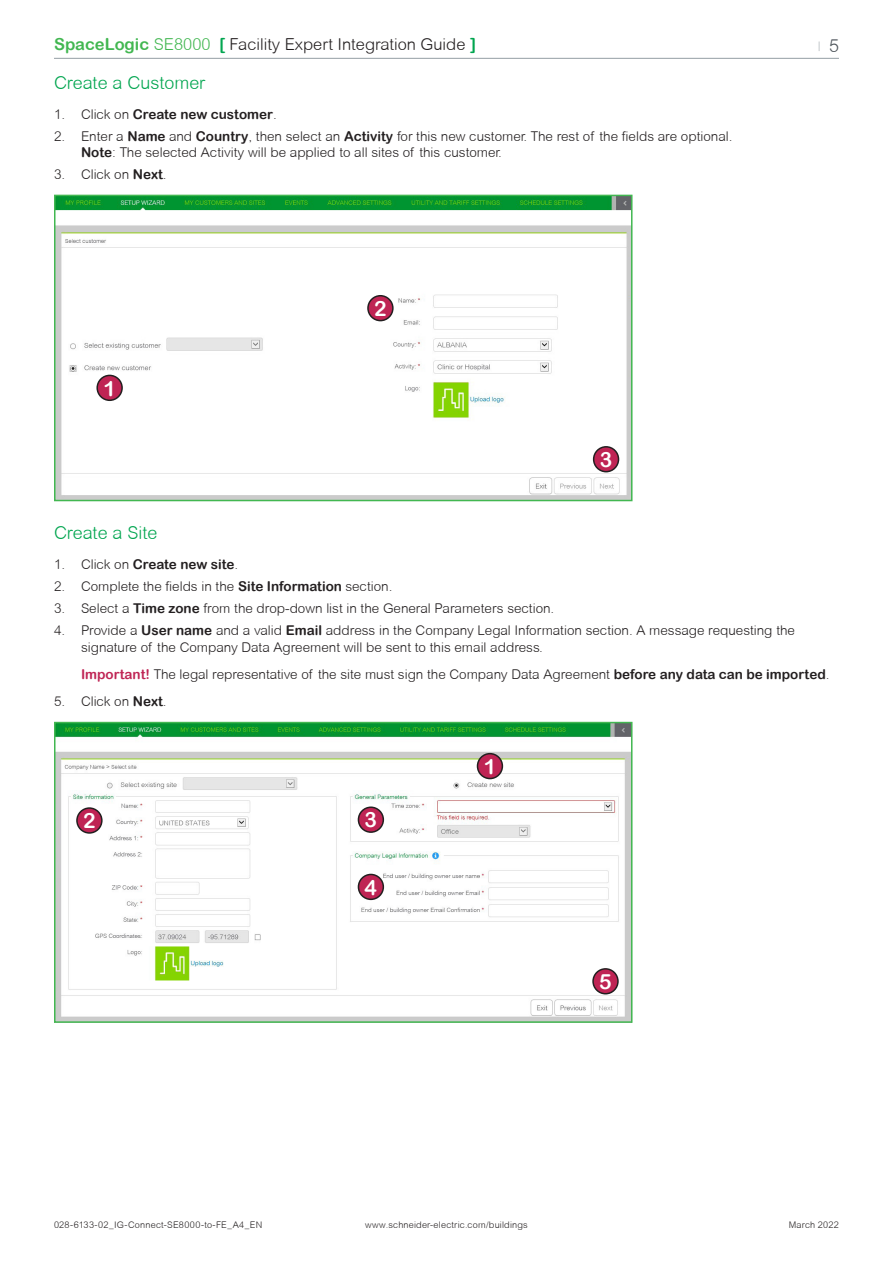
<style>
.page{position:relative;width:893px;height:1263px;background:#fff}
.page>*{position:absolute;margin:0;border:0;box-sizing:border-box;transform-origin:0 0}
.Bubble_Number_White{font:21px "Arial Rounded MT Bold";color:#fff}
.Heading_2{font:300 18px "Arial Rounded MT";color:#00a54f}
.t1{font:300 16.5px "Arial Rounded MT";color:#231f20}
.Indent_1{font:300 13.5px/16.5px "Arial Rounded MT";color:#231f20}
.t2{font:13.5px "Arial Rounded MT Bold";color:#231f20}
.t3{font:300 10.5px "Arial Rounded MT";color:#959ea4}
.t4{font:300 9.15px "Arial Rounded MT";letter-spacing:.02em;color:#231f20}
.s1{font-family:"Arial Rounded MT Bold";font-weight:400;color:#42b751}
.s2{color:#42b751}
.s3{font-family:"Arial Rounded MT Bold";font-weight:400;color:#00a54f}
.s4{font-size:18px;color:#4d545a}
.s5{font-family:"Arial Rounded MT";font-weight:300}
.s6{font-family:"Arial Rounded MT Bold";font-weight:400}
.s7{font-family:"Arial Rounded MT Bold";font-weight:400;color:#bf2454}
</style>
<div class="page">
<hr style="left:54px;top:58px;width:785px;height:1px;background:#959ea4">
<img style="left:57px;top:198px;width:572px;height:300px">
<div style="left:54px;top:195px;width:578px;height:306px;border:2px solid #42b751"></div>
<div style="left:368px;top:296px;width:25px;height:25px;background:#bf2454;border-radius:50%"></div>
<div style="left:367px;top:295px;width:27px;height:26px;border:2px solid #231f20;border-radius:50%"></div>
<div style="left:97px;top:375px;width:25px;height:25px;background:#bf2454;border-radius:50%"></div>
<div style="left:96px;top:375px;width:27px;height:26px;border:2px solid #231f20;border-radius:50%"></div>
<div style="left:594px;top:447px;width:24px;height:25px;background:#bf2454;border-radius:50%"></div>
<div style="left:593px;top:446px;width:26px;height:26px;border:2px solid #231f20;border-radius:50%"></div>
<img style="left:57px;top:725px;width:572px;height:295px">
<div style="left:54px;top:722px;width:578px;height:301px;border:2px solid #42b751"></div>
<div style="left:77px;top:808px;width:25px;height:25px;background:#bf2454;border-radius:50%"></div>
<div style="left:76px;top:807px;width:27px;height:27px;border:2px solid #231f20;border-radius:50%"></div>
<div style="left:477px;top:754px;width:25px;height:24px;background:#bf2454;border-radius:50%"></div>
<div style="left:477px;top:753px;width:26px;height:26px;border:2px solid #231f20;border-radius:50%"></div>
<div style="left:358px;top:807px;width:25px;height:25px;background:#bf2454;border-radius:50%"></div>
<div style="left:358px;top:806px;width:26px;height:27px;border:2px solid #231f20;border-radius:50%"></div>
<div style="left:358px;top:874px;width:25px;height:25px;background:#bf2454;border-radius:50%"></div>
<div style="left:358px;top:874px;width:26px;height:26px;border:2px solid #231f20;border-radius:50%"></div>
<div style="left:593px;top:969px;width:25px;height:25px;background:#bf2454;border-radius:50%"></div>
<div style="left:592px;top:968px;width:27px;height:26px;border:2px solid #231f20;border-radius:50%"></div>
<p class="t1" style="left:54px;top:34px;width:423px"><span class="s1">SpaceLogic</span> <span class="s2">SE8000</span> <span class="s3">[</span> Facility Expert Integration Guide <span class="s3">]</span></p>
<p class="t3" style="left:818px;top:40px;width:22px">| <span class="s4">5</span></p>
<p class="Heading_2" style="left:54px;top:72px;width:153px">Create a Customer</p>
<p class="t2" style="left:54px;top:106px;width:224px"><span class="s5">1. Click on</span> Create new customer<span class="s5">.</span></p>
<p class="Indent_1" style="left:81px;top:128px;width:653px;text-indent:-27px">2. Enter a <span class="s6">Name</span> and <span class="s6">Country</span>, then select an <span class="s6">Activity</span> for this new customer. The rest of the fields are optional.<br><span class="s6">Note</span>: The selected Activity will be applied to all sites of this customer.</p>
<p class="Indent_1" style="left:54px;top:166px;width:114px">3. Click on <span class="s6">Next</span>.</p>
<p class="Bubble_Number_White" style="left:103px;top:376px;width:14px">1</p>
<p class="Bubble_Number_White" style="left:374px;top:296px;width:14px">2</p>
<p class="Bubble_Number_White" style="left:600px;top:447px;width:14px">3</p>
<p class="Heading_2" style="left:54px;top:523px;width:105px">Create a Site</p>
<p class="t2" style="left:54px;top:557px;width:186px"><span class="s5">1. Click on</span> Create new site<span class="s5">.</span></p>
<p class="Indent_1" style="left:54px;top:578px;width:340px">2. Complete the fields in the <span class="s6">Site Information</span> section.</p>
<p class="Indent_1" style="left:54px;top:600px;width:502px">3. Select a <span class="s6">Time zone</span> from the drop-down list in the General Parameters section.</p>
<p class="Indent_1" style="left:81px;top:622px;width:715px;text-indent:-27px">4. Provide a <span class="s6">User name</span> and a valid <span class="s6">Email</span> address in the Company Legal Information section. A message requesting the signature of the Company Data Agreement will be sent to this email address.</p>
<p class="Indent_1" style="left:81px;top:666px;width:750px"><span class="s7">Important!</span> The legal representative of the site must sign the Company Data Agreement <span class="s6">before any data can be imported</span>.</p>
<p class="Indent_1" style="left:54px;top:693px;width:114px">5. Click on <span class="s6">Next</span>.</p>
<p class="Bubble_Number_White" style="left:83px;top:808px;width:14px">2</p>
<p class="Bubble_Number_White" style="left:365px;top:807px;width:14px">3</p>
<p class="Bubble_Number_White" style="left:365px;top:875px;width:14px">4</p>
<p class="Bubble_Number_White" style="left:484px;top:754px;width:14px">1</p>
<p class="Bubble_Number_White" style="left:599px;top:969px;width:14px">5</p>
<p class="t4" style="left:54px;top:1219px;width:210px">028-6133-02_IG-Connect-SE8000-to-FE_A4_EN</p>
<p class="t4" style="left:365px;top:1219px;width:164px">www.schneider-electric.com/buildings</p>
<p class="t4" style="left:789px;top:1219px;width:52px">March 2022</p>
</div>
